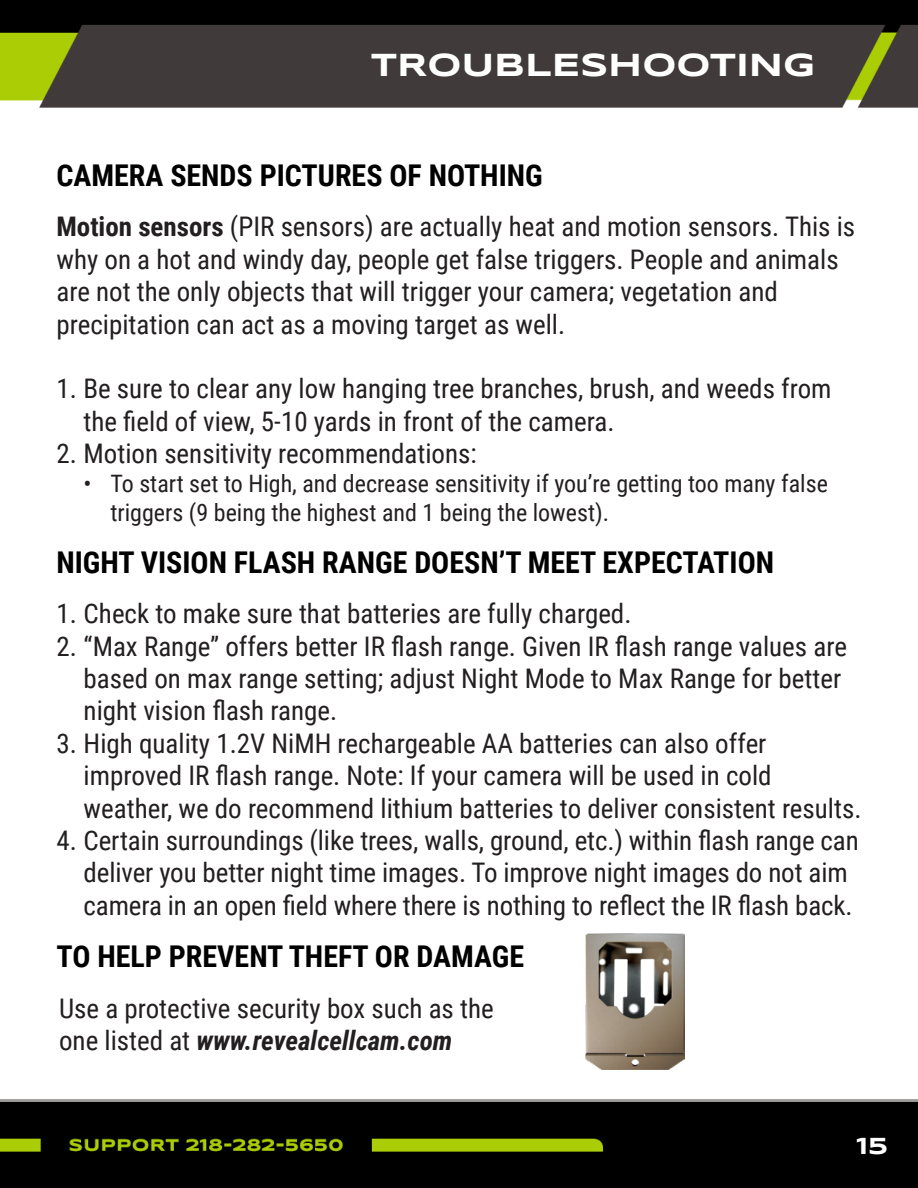
<style>
.page{position:relative;width:918px;height:1188px;background:#fff}
.page>*{position:absolute;margin:0;border:0;box-sizing:border-box;transform-origin:0 0}
.t1{font:700 33px "Syncopate";color:#fff}
.t2{font:700 30px "Roboto Condensed";color:#000}
.t3{font:27px/32.4px "Roboto Condensed";color:#231f20}
.t4{font:24px/28.8px "Roboto Condensed";color:#231f20}
.t5{font:700 24px "Syncopate";color:#fff}
.s1{font-weight:700}
.s2{font-weight:700;font-style:italic}
</style>
<div class="page">
<img style="left:0;top:0;width:918px;height:1188px">
<img style="left:585px;top:933px;width:99px;height:136px">
<p class="t1" style="left:371px;top:44px;width:446px">TROUBLESHOOTING</p>
<p class="t2" style="left:56px;top:155px;width:488px">CAMERA SENDS PICTURES OF NOTHING</p>
<p class="t3" style="left:56px;top:210px;width:800px"><span class="s1">Motion sensors</span> (PIR sensors) are actually heat and motion sensors. This is why on a hot and windy day, people get false triggers. People and animals are not the only objects that will trigger your camera; vegetation and precipitation can act as a moving target as well.</p>
<p class="t3" style="left:83px;top:372px;width:750px;text-indent:-27px">1. Be sure to clear any low hanging tree branches, brush, and weeds from the field of view, 5-10 yards in front of the camera.</p>
<p class="t3" style="left:56px;top:436px;width:422px">2. Motion sensitivity recommendations:</p>
<p class="t4" style="left:110px;top:468px;width:719px;text-indent:-27px">• To start set to High, and decrease sensitivity if you’re getting too many false triggers (9 being the highest and 1 being the lowest).</p>
<p class="t2" style="left:56px;top:541px;width:719px">NIGHT VISION FLASH RANGE DOESN’T MEET EXPECTATION</p>
<p class="t3" style="left:57px;top:596px;width:576px">1. Check to make sure that batteries are fully charged.</p>
<p class="t3" style="left:84px;top:629px;width:765px;text-indent:-27px">2. “Max Range” offers better IR flash range. Given IR flash range values are based on max range setting; adjust Night Mode to Max Range for better night vision flash range.</p>
<p class="t3" style="left:84px;top:726px;width:779px;text-indent:-27px">3. High quality 1.2V NiMH rechargeable AA batteries can also offer improved IR flash range. Note: If your camera will be used in cold weather, we do recommend lithium batteries to deliver consistent results.</p>
<p class="t3" style="left:84px;top:823px;width:777px;text-indent:-27px">4. Certain surroundings (like trees, walls, ground, etc.) within flash range can deliver you better night time images. To improve night images do not aim camera in an open field where there is nothing to reflect the IR flash back.</p>
<p class="t2" style="left:56px;top:936px;width:469px">TO HELP PREVENT THEFT OR DAMAGE</p>
<p class="t3" style="left:59px;top:991px;width:436px">Use a protective security box such as the one listed at <span class="s2">www.revealcellcam.com</span></p>
<p class="t5" style="left:857px;top:1131px;width:33px">15</p>
</div>
